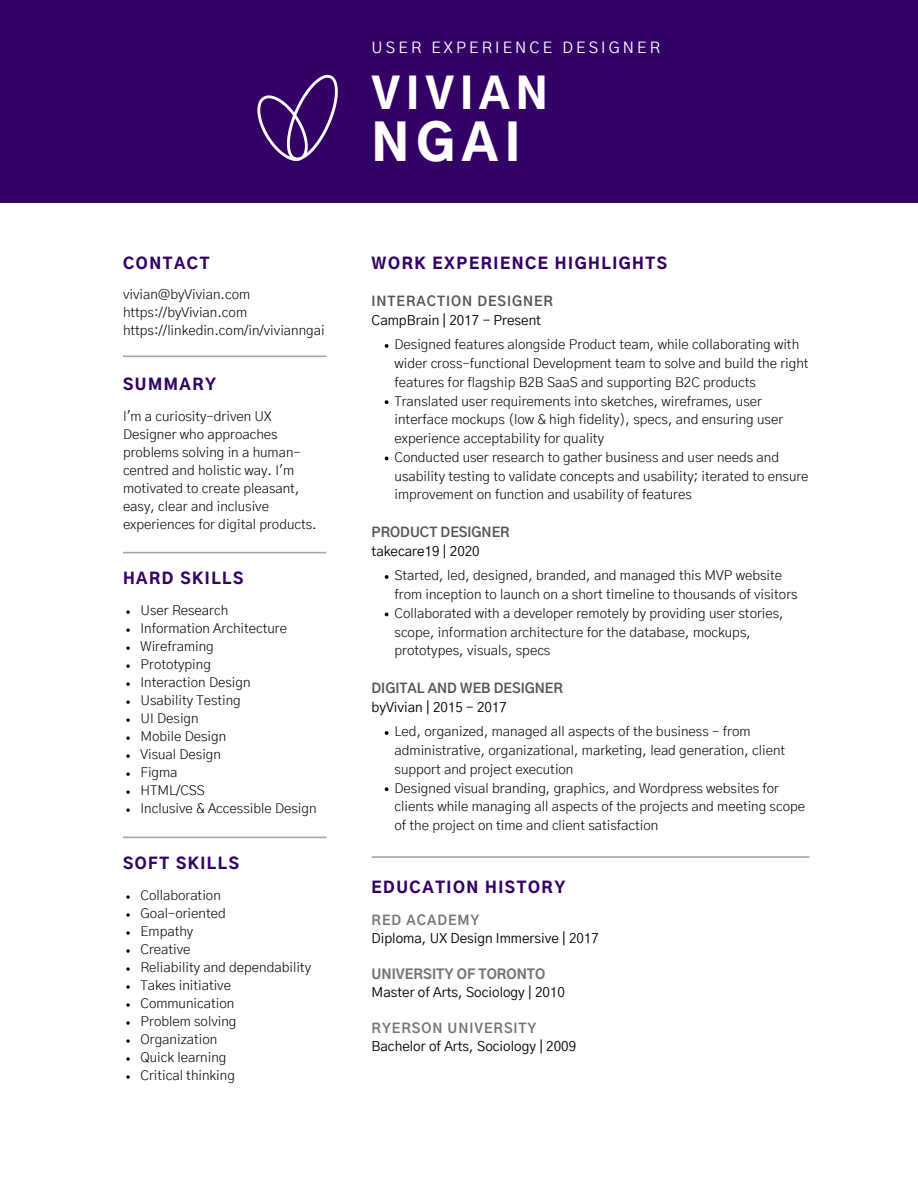
<style>
.page{position:relative;width:918px;height:1188px;background:#fff}
.page>*{position:absolute;margin:0;border:0;box-sizing:border-box;transform-origin:0 0}
.t1{font:900 49.65px "Gothic A1";color:#fff}
.t2{font:900 42px "Gothic A1";letter-spacing:.14em;color:#fff}
.t3{font:900 15.45px "Gothic A1";letter-spacing:.1em;color:#306}
.t4{font:15.45px "Gothic A1";letter-spacing:.205em;color:#fff}
.t5{font:300 13.5px/18px "Gothic A1";color:#000}
.t6{font:13.5px "Gothic A1";color:#000}
.t7{font:700 13.5px "Gothic A1";color:#545454}
.t8{font:700 13.5px "Gothic A1";letter-spacing:.07em;color:#737373}
.t9{font:700 13.5px "Gothic A1";letter-spacing:.07em;color:#545454}
.t10{font:800 13.5px "Gothic A1";color:#737373}
</style>
<div class="page">
<div style="left:0;top:0;width:918px;height:202px;background:#306"></div>
<svg style="left:123px;top:356px;width:203px;height:1px"></svg>
<svg style="left:123px;top:837px;width:203px;height:1px"></svg>
<svg style="left:123px;top:552px;width:203px;height:1px"></svg>
<svg style="left:372px;top:856px;width:437px;height:2px"></svg>
<svg style="left:385px;top:344px;width:3px;height:4px"></svg>
<svg style="left:385px;top:400px;width:3px;height:4px"></svg>
<svg style="left:385px;top:575px;width:3px;height:4px"></svg>
<svg style="left:385px;top:731px;width:3px;height:4px"></svg>
<svg style="left:385px;top:787px;width:3px;height:4px"></svg>
<img style="left:257px;top:74px;width:81px;height:87px">
<svg style="left:126px;top:610px;width:4px;height:4px"></svg>
<svg style="left:126px;top:628px;width:4px;height:4px"></svg>
<svg style="left:126px;top:646px;width:4px;height:4px"></svg>
<svg style="left:126px;top:664px;width:4px;height:4px"></svg>
<svg style="left:126px;top:682px;width:4px;height:4px"></svg>
<svg style="left:126px;top:700px;width:4px;height:4px"></svg>
<svg style="left:126px;top:718px;width:4px;height:4px"></svg>
<svg style="left:126px;top:736px;width:4px;height:4px"></svg>
<svg style="left:126px;top:754px;width:4px;height:4px"></svg>
<svg style="left:126px;top:772px;width:4px;height:4px"></svg>
<svg style="left:126px;top:790px;width:4px;height:4px"></svg>
<svg style="left:126px;top:808px;width:4px;height:4px"></svg>
<svg style="left:126px;top:895px;width:4px;height:4px"></svg>
<svg style="left:126px;top:913px;width:4px;height:4px"></svg>
<svg style="left:126px;top:931px;width:4px;height:4px"></svg>
<svg style="left:126px;top:949px;width:4px;height:4px"></svg>
<svg style="left:126px;top:967px;width:4px;height:4px"></svg>
<svg style="left:126px;top:985px;width:4px;height:4px"></svg>
<svg style="left:126px;top:1003px;width:4px;height:4px"></svg>
<svg style="left:126px;top:1021px;width:4px;height:4px"></svg>
<svg style="left:126px;top:1039px;width:4px;height:4px"></svg>
<svg style="left:126px;top:1057px;width:4px;height:4px"></svg>
<svg style="left:126px;top:1075px;width:4px;height:4px"></svg>
<p class="t3" style="left:123px;top:256px;width:88px">CONTACT</p>
<p class="t5" style="left:123px;top:286px;width:203px">vivian@byVivian.com https://byVivian.com https://linkedin.com/in/vivianngai</p>
<p class="t3" style="left:123px;top:378px;width:95px">SUMMARY</p>
<p class="t5" style="left:123px;top:408px;width:195px">I'm a curiosity-driven UX<br>Designer who approaches problems solving in a human&shy;centred and holistic way. I'm motivated to create pleasant, easy, clear and inclusive experiences for digital products.</p>
<p class="t3" style="left:123px;top:572px;width:122px">HARD SKILLS</p>
<p class="t5" style="left:141px;top:602px;width:177px">User Research<br>Information Architecture<br>Wireframing<br>Prototyping<br>Interaction Design<br>Usability Testing<br>UI Design<br>Mobile Design<br>Visual Design<br>Figma<br>HTML/CSS<br>Inclusive &amp; Accessible Design</p>
<p class="t3" style="left:123px;top:857px;width:117px">SOFT SKILLS</p>
<p class="t5" style="left:141px;top:887px;width:172px">Collaboration<br>Goal-oriented<br>Empathy<br>Creative<br>Reliability and dependability<br>Takes initiative<br>Communication<br>Problem solving<br>Organization<br>Quick learning<br>Critical thinking</p>
<p class="t4" style="left:372px;top:41px;width:290px">USER EXPERIENCE DESIGNER</p>
<h2 class="t2" style="left:372px;top:75px;width:178px">VIVIAN</h2>
<h1 class="t1" style="left:372px;top:122px;width:151px">NGAI</h1>
<p class="t3" style="left:372px;top:256px;width:297px">WORK EXPERIENCE HIGHLIGHTS</p>
<p class="t9" style="left:372px;top:295px;width:183px">INTERACTION DESIGNER</p>
<p class="t6" style="left:372px;top:314px;width:171px">CampBrain | 2017 - Present</p>
<p class="t5" style="left:395px;top:336px;width:416px;line-height:18.8px">Designed features alongside Product team, while collaborating with wider cross-functional Development team to solve and build the right features for flagship B2B SaaS and supporting B2C products Translated user requirements into sketches, wireframes, user interface mockups (low &amp; high fidelity), specs, and ensuring user experience acceptability for quality<br>Conducted user research to gather business and user needs and usability testing to validate concepts and usability; iterated to ensure improvement on function and usability of features</p>
<p class="t7" style="left:372px;top:526px;width:140px">PRODUCT DESIGNER</p>
<p class="t6" style="left:372px;top:545px;width:110px">takecare19 | 2020</p>
<p class="t5" style="left:395px;top:567px;width:405px;line-height:18.8px">Started, led, designed, branded, and managed this MVP website from inception to launch on a short timeline to thousands of visitors Collaborated with a developer remotely by providing user stories, scope, information architecture for the database, mockups, prototypes, visuals, specs</p>
<p class="t7" style="left:372px;top:682px;width:193px">DIGITAL AND WEB DESIGNER</p>
<p class="t6" style="left:372px;top:701px;width:137px">byVivian | 2015 - 2017</p>
<p class="t5" style="left:395px;top:723px;width:412px;line-height:18.8px">Led, organized, managed all aspects of the business - from administrative, organizational, marketing, lead generation, client support and project execution<br>Designed visual branding, graphics, and Wordpress websites for clients while managing all aspects of the projects and meeting scope of the project on time and client satisfaction</p>
<p class="t3" style="left:372px;top:881px;width:195px">EDUCATION HISTORY</p>
<p class="t8" style="left:372px;top:914px;width:109px">RED ACADEMY</p>
<p class="t6" style="left:372px;top:932px;width:229px">Diploma, UX Design Immersive | 2017</p>
<p class="t10" style="left:372px;top:968px;width:175px">UNIVERSITY OF TORONTO</p>
<p class="t6" style="left:372px;top:986px;width:195px">Master of Arts, Sociology | 2010</p>
<p class="t8" style="left:372px;top:1022px;width:166px">RYERSON UNIVERSITY</p>
<p class="t6" style="left:372px;top:1040px;width:206px">Bachelor of Arts, Sociology | 2009</p>
</div>
